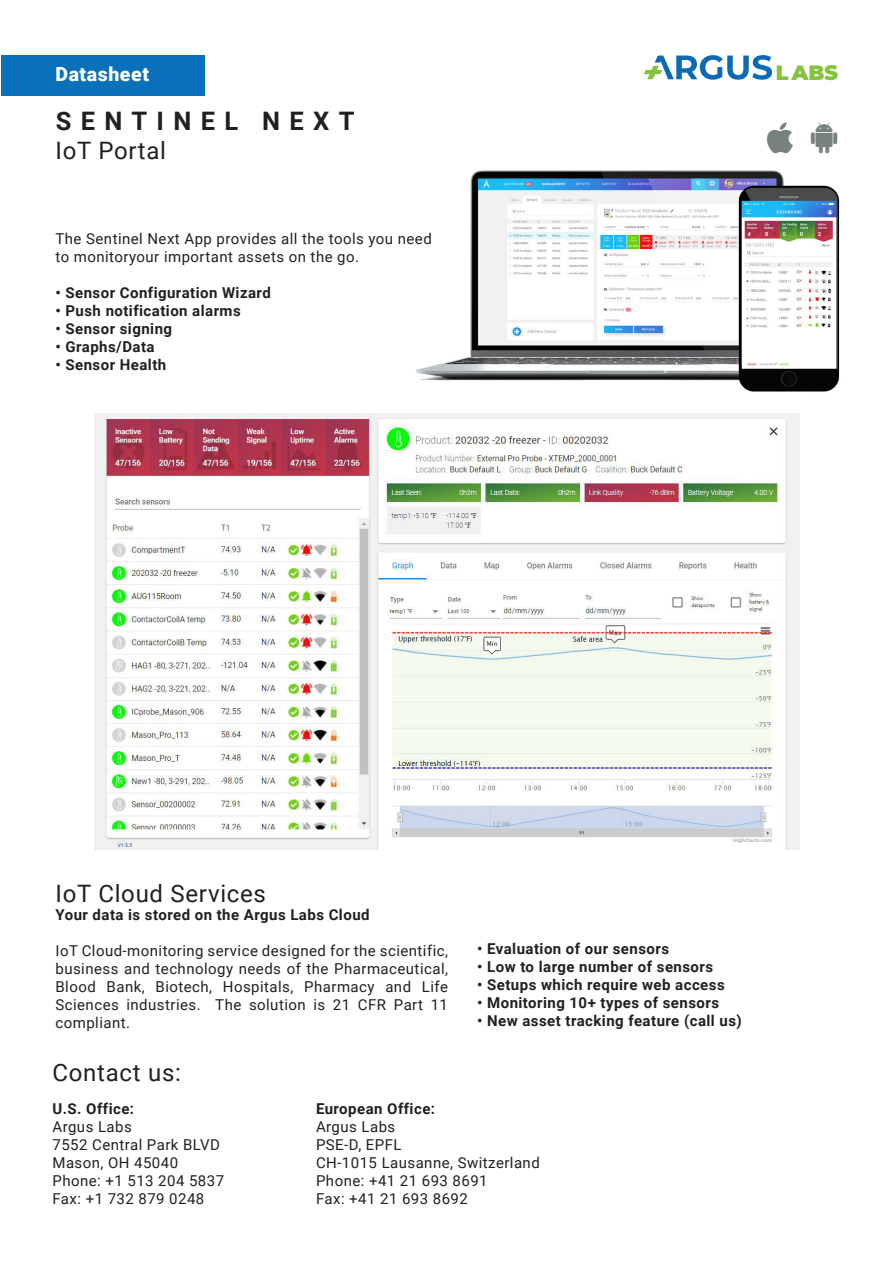
<style>
.page{position:relative;width:893px;height:1263px;background:#fff}
.page>*{position:absolute;margin:0;border:0;box-sizing:border-box;transform-origin:0 0}
.t1{font:700 25.5px "Roboto";letter-spacing:.365em;color:#231f20}
.t2{font:24px "Roboto";letter-spacing:.03em;color:#231f20}
.t3{font:900 20.7px "Montserrat";color:#85c23d}
.t4{font:900 19.5px "Roboto";letter-spacing:.03em;color:#fff}
.t5{font:15px/18px "Roboto";letter-spacing:.03em;color:#231f20}
.t6{font:700 15px "Roboto";letter-spacing:.03em;color:#231f20}
</style>
<div class="page">
<div style="left:2px;top:55px;width:203px;height:41px;background:#0871ba"></div>
<img style="left:415px;top:170px;width:425px;height:222px">
<img style="left:94px;top:413px;width:705px;height:437px">
<svg style="left:644px;top:55px;width:128px;height:25px"></svg>
<p class="t4" style="left:56px;top:60px;width:95px">Datasheet</p>
<p class="t1" style="left:56px;top:103px;width:300px">SENTINEL NEXT</p>
<p class="t2" style="left:56px;top:134px;width:112px">IoT Portal</p>
<p class="t5" style="left:56px;top:229px;width:378px">The Sentinel Next App provides all the tools you need to monitoryour important assets on the go.</p>
<p class="t6" style="left:56px;top:282px;width:217px">• Sensor Configuration Wizard</p>
<p class="t6" style="left:56px;top:300px;width:187px">• Push notification alarms</p>
<p class="t6" style="left:56px;top:318px;width:118px">• Sensor signing</p>
<p class="t6" style="left:56px;top:336px;width:101px">• Graphs/Data</p>
<p class="t6" style="left:56px;top:354px;width:112px">• Sensor Health</p>
<h3 class="t3" style="left:776px;top:57px;width:64px">L ABS</h3>
<p class="t2" style="left:56px;top:876px;width:212px">IoT Cloud Services</p>
<p class="t6" style="left:56px;top:904px;width:316px">Your data is stored on the Argus Labs Cloud</p>
<p class="t5" style="left:56px;top:941px;width:394px;text-align:justify">IoT Cloud-monitoring service designed for the scientific, business and technology needs of the Pharmaceutical, Blood Bank, Biotech, Hospitals, Pharmacy and Life Sciences industries. The solution is 21 CFR Part 11 compliant.</p>
<p class="t6" style="left:477px;top:938px;width:193px">• Evaluation of our sensors</p>
<p class="t6" style="left:477px;top:956px;width:237px">• Low to large number of sensors</p>
<p class="t6" style="left:477px;top:974px;width:249px">• Setups which require web access</p>
<p class="t6" style="left:477px;top:992px;width:243px">• Monitoring 10+ types of sensors</p>
<p class="t6" style="left:477px;top:1010px;width:266px">• New asset tracking feature (call us)</p>
<p class="t2" style="left:52px;top:1056px;width:130px">Contact us:</p>
<p class="t6" style="left:52px;top:1098px;width:83px">U.S. Office:</p>
<p class="t5" style="left:52px;top:1116px;width:81px">Argus Labs</p>
<p class="t5" style="left:52px;top:1134px;width:169px">7552 Central Park BLVD</p>
<p class="t5" style="left:52px;top:1152px;width:127px">Mason, OH 45040</p>
<p class="t5" style="left:52px;top:1170px;width:173px">Phone: +1 513 204 5837</p>
<p class="t5" style="left:52px;top:1188px;width:153px">Fax: +1 732 879 0248</p>
<p class="t6" style="left:316px;top:1098px;width:121px">European Office:</p>
<p class="t5" style="left:316px;top:1116px;width:81px">Argus Labs</p>
<p class="t5" style="left:316px;top:1134px;width:87px">PSE-D, EPFL</p>
<p class="t5" style="left:316px;top:1152px;width:225px">CH-1015 Lausanne, Switzerland</p>
<p class="t5" style="left:316px;top:1170px;width:173px">Phone: +41 21 693 8691</p>
<p class="t5" style="left:316px;top:1188px;width:153px">Fax: +41 21 693 8692</p>
</div>
